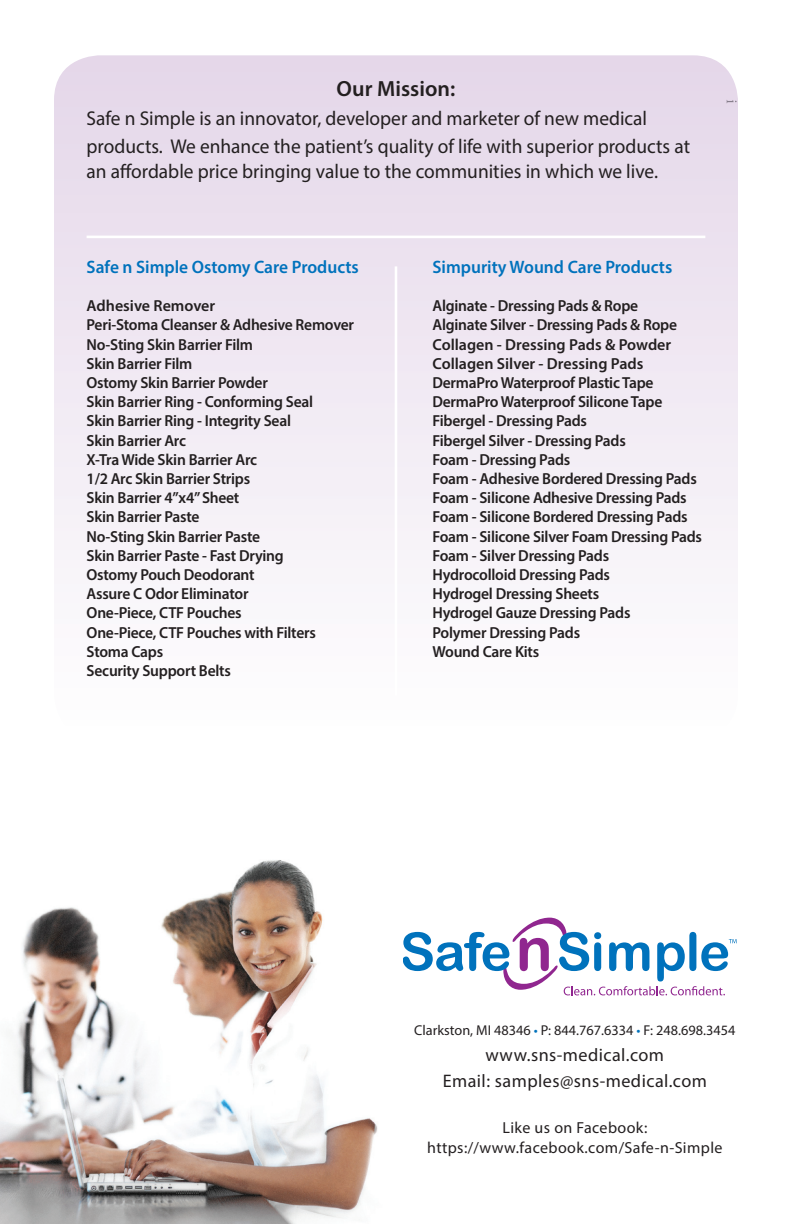
<style>
.page{position:relative;width:792px;height:1224px;background:#fff}
.page>*{position:absolute;margin:0;border:0;box-sizing:border-box;transform-origin:0 0}
.t1{font:600 22px "Myriad Pro";color:#231f20}
.t2{font:20px/28.6px "Myriad Pro";color:#231f20}
.t3{font:18.2px/26px "Myriad Pro";letter-spacing:.025em;color:#231f20;text-align:center}
.t4{font:600 18px "Myriad Pro";color:#0072bc}
.t5{font:600 16px/19.2px "Myriad Pro";letter-spacing:-.015em;color:#231f20}
.t6{font:16px/20px "Myriad Pro";letter-spacing:.025em;color:#231f20;text-align:center}
.t7{font:14.2px "Myriad Pro";color:#231f20}
.s1{color:#0072bc}
</style>
<div class="page">
<img style="left:0;top:860px;width:378px;height:364px">
<svg style="left:54px;top:55px;width:684px;height:513px"></svg>
<svg style="left:727px;top:100px;width:10px;height:3px"></svg>
<svg style="left:403px;top:918px;width:334px;height:77px"></svg>
<hr style="left:87px;top:236px;width:618px;height:2px;background:#fff">
<hr style="left:395px;top:266px;width:2px;height:430px;background:#fff">
<h1 class="t1" style="left:337px;top:75px;width:120px">Our Mission:</h1>
<p class="t2" style="left:87px;top:103px;width:605px">Safe n Simple is an innovator, developer and marketer of new medical products. We enhance the patient’s quality of life with superior products at</p>
<p class="t2" style="left:87px;top:157px;width:573px">an affordable price bringing value to the communities in which we live.</p>
<p class="t4" style="left:87px;top:255px;width:274px">Safe n Simple Ostomy Care Products</p>
<p class="t5" style="left:87px;top:296px;width:269px">Adhesive Remover<br>Peri-Stoma Cleanser &amp; Adhesive Remover<br>No-Sting Skin Barrier Film<br>Skin Barrier Film<br>Ostomy Skin Barrier Powder<br>Skin Barrier Ring - Conforming Seal<br>Skin Barrier Ring - Integrity Seal<br>Skin Barrier Arc<br>X-Tra Wide Skin Barrier Arc<br>1/2 Arc Skin Barrier Strips<br>Skin Barrier 4”x4” Sheet<br>Skin Barrier Paste<br>No-Sting Skin Barrier Paste<br>Skin Barrier Paste - Fast Drying<br>Ostomy Pouch Deodorant<br>Assure C Odor Eliminator<br>One-Piece, CTF Pouches<br>One-Piece, CTF Pouches with Filters<br>Stoma Caps<br>Security Support Belts</p>
<p class="t4" style="left:433px;top:255px;width:241px">Simpurity Wound Care Products</p>
<p class="t5" style="left:433px;top:296px;width:271px">Alginate - Dressing Pads &amp; Rope<br>Alginate Silver - Dressing Pads &amp; Rope<br>Collagen - Dressing Pads &amp; Powder<br>Collagen Silver - Dressing Pads<br>DermaPro Waterproof Plastic Tape<br>DermaPro Waterproof Silicone Tape<br>Fibergel - Dressing Pads<br>Fibergel Silver - Dressing Pads<br>Foam - Dressing Pads<br>Foam - Adhesive Bordered Dressing Pads<br>Foam - Silicone Adhesive Dressing Pads<br>Foam - Silicone Bordered Dressing Pads<br>Foam - Silicone Silver Foam Dressing Pads<br>Foam - Silver Dressing Pads<br>Hydrocolloid Dressing Pads<br>Hydrogel Dressing Sheets<br>Hydrogel Gauze Dressing Pads<br>Polymer Dressing Pads<br>Wound Care Kits</p>
<p class="t7" style="left:414px;top:1022px;width:323px">Clarkston, MI 48346 <span class="s1">•</span> P: 844.767.6334 <span class="s1">•</span> F: 248.698.3454</p>
<p class="t3" style="left:443px;top:1042px;width:266px">www.sns-medical.com<br>Email: samples@sns-medical.com</p>
<p class="t6" style="left:427px;top:1117px;width:297px">Like us on Facebook: https://www.facebook.com/Safe-n-Simple</p>
</div>
